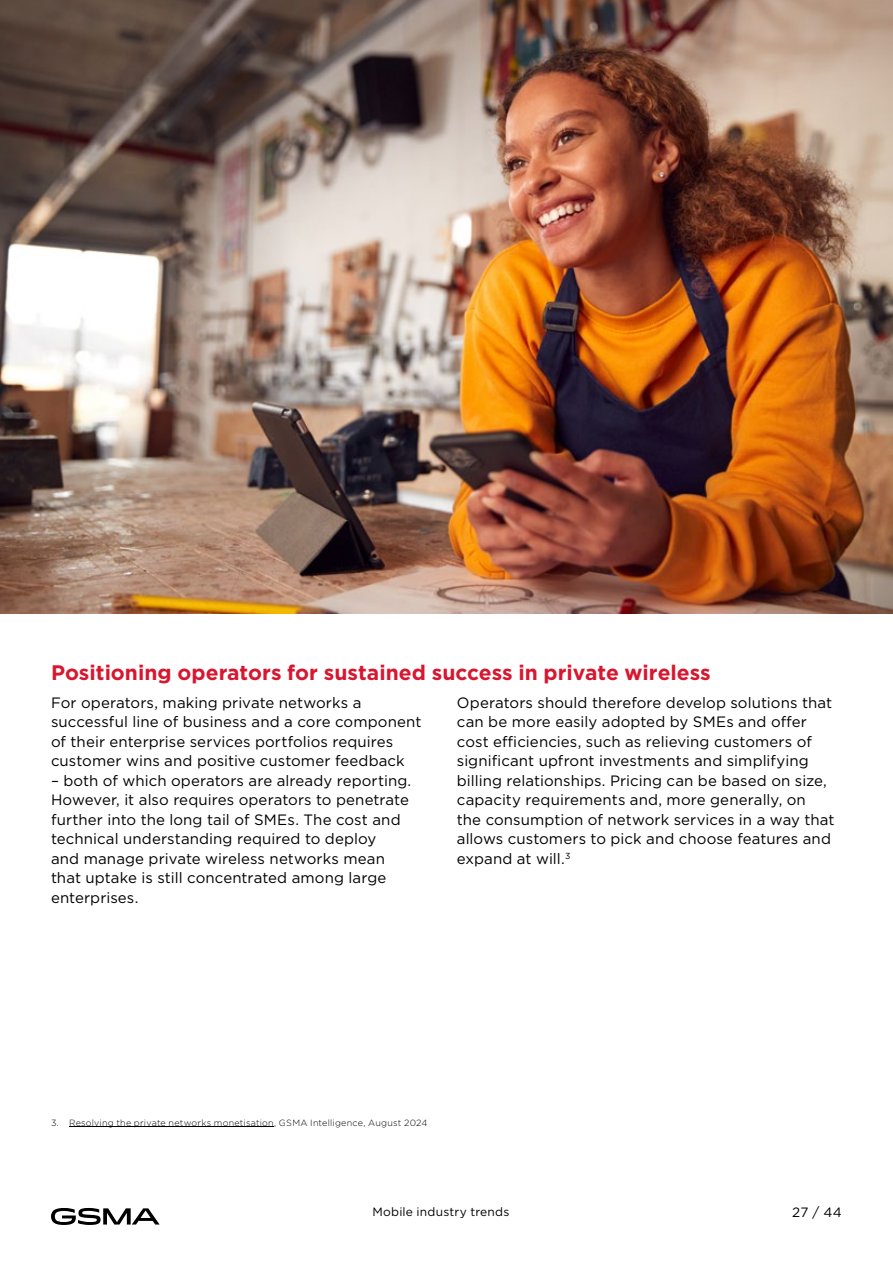
<style>
.page{position:relative;width:893px;height:1263px;background:#fff}
.page>*{position:absolute;margin:0;border:0;box-sizing:border-box;transform-origin:0 0}
.t1{font:700 21px "Gotham";color:#d7172f}
.t2{font:15px/19.5px "Gotham";letter-spacing:.005em;color:#000}
.t3{font:13.5px "Gotham";color:#000}
.t4{font:12px "Gotham";letter-spacing:.015em;color:#000}
.t5{font:300 9px "Gotham";letter-spacing:.025em;color:#000}
</style>
<div class="page">
<img style="left:0;top:0;width:893px;height:614px">
<hr style="left:69px;top:1126px;width:205px;height:1px;background:#000">
<svg style="left:51px;top:1208px;width:109px;height:17px"></svg>
<h1 class="t1" style="left:51px;top:658px;width:661px">Positioning operators for sustained success in private wireless</h1>
<p class="t2" style="left:51px;top:692px;width:372px">For operators, making private networks a successful line of business and a core component of their enterprise services portfolios requires customer wins and positive customer feedback</p>
<p class="t2" style="left:51px;top:770px;width:362px">– both of which operators are already reporting.<br>However, it also requires operators to penetrate further into the long tail of SMEs. The cost and technical understanding required to deploy<br>and manage private wireless networks mean that uptake is still concentrated among large enterprises.</p>
<p class="t2" style="left:457px;top:692px;width:379px">Operators should therefore develop solutions that can be more easily adopted by SMEs and offer cost efficiencies, such as relieving customers of significant upfront investments and simplifying billing relationships. Pricing can be based on size, capacity requirements and, more generally, on<br>the consumption of network services in a way that allows customers to pick and choose features and expand at will.<sup>3</sup></p>
<p class="t5" style="left:51px;top:1117px;width:378px">3. Resolving the private networks monetisation, GSMA Intelligence, August 2024</p>
<p class="t4" style="left:372px;top:1204px;width:138px">Mobile industry trends</p>
<p class="t3" style="left:792px;top:1204px;width:51px">27 / 44</p>
</div>
